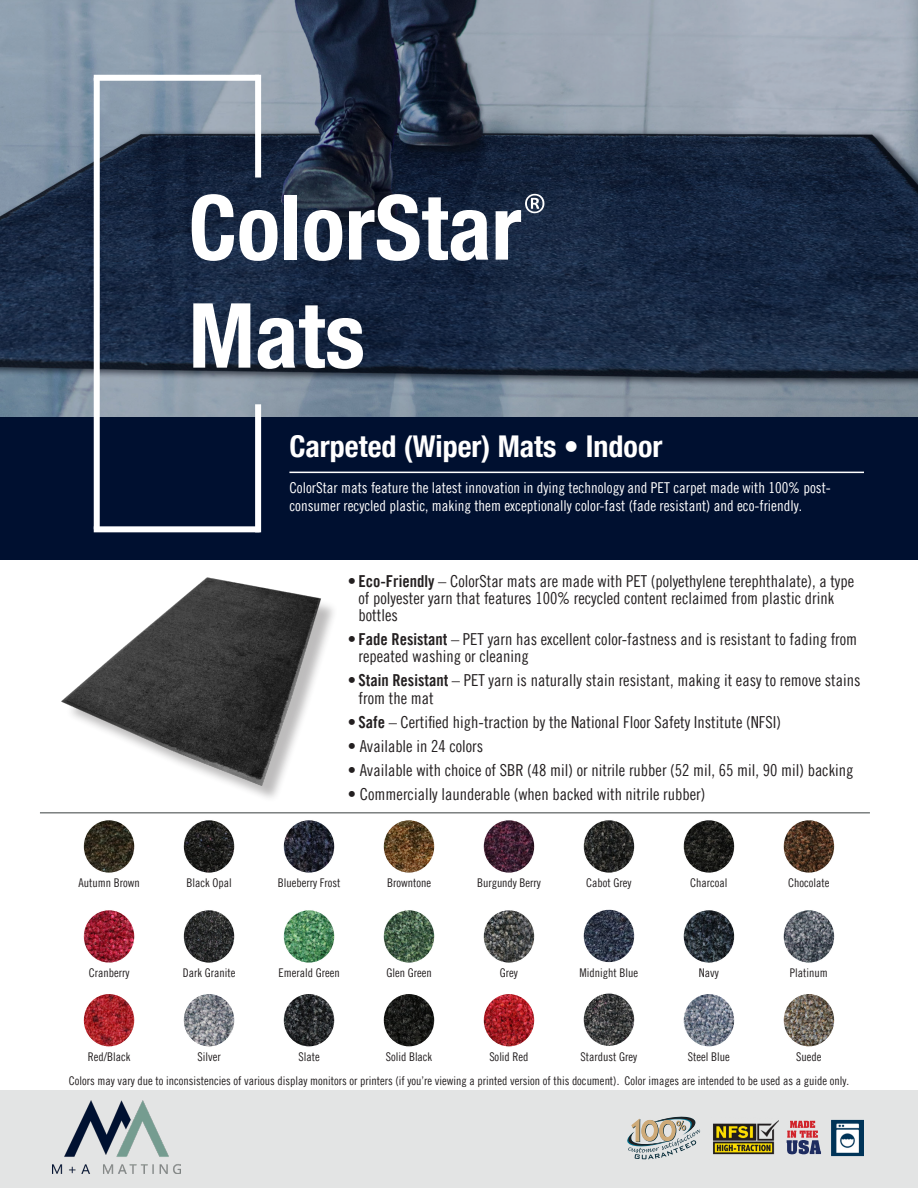
<style>
.page{position:relative;width:918px;height:1188px;background:#fff}
.page>*{position:absolute;margin:0;border:0;box-sizing:border-box;transform-origin:0 0}
.t1{font:700 condensed 90px "Helvetica Neue LT Pro";color:#fff}
.t2{font:700 condensed 30px "Helvetica Neue LT Pro";color:#fff}
.Bullet_Point_Body{font:16.5px/17.2px "Trade Gothic LT Pro Cn 18";color:#231f20}
.t3{font:15px/18px "Trade Gothic LT Pro Cn 18";color:#fff}
.t4{font:12px "Trade Gothic LT Pro Cn 18";color:#231f20}
.s1{font-family:"Trade Gothic LT Pro Bd Cn 20"}
</style>
<div class="page">
<div style="left:0;top:418px;width:918px;height:142px;background:#001030"></div>
<svg style="left:0;top:0;width:918px;height:418px;background:#465469"></svg>
<div style="left:255px;top:404px;width:6px;height:128px;background:#fff"></div>
<div style="left:94px;top:526px;width:166px;height:6px;background:#fff"></div>
<div style="left:94px;top:78px;width:6px;height:451px;background:#fff"></div>
<div style="left:255px;top:75px;width:6px;height:103px;background:#fff"></div>
<div style="left:94px;top:75px;width:165px;height:6px;background:#fff"></div>
<hr style="left:289px;top:472px;width:575px;height:1px;background:#fff">
<img style="left:61px;top:577px;width:273px;height:211px">
<hr style="left:40px;top:812px;width:830px;height:2px;background:#7b8080">
<div style="left:0;top:1091px;width:918px;height:97px;background:#e3e4e4"></div>
<img style="left:53px;top:1100px;width:127px;height:74px">
<img style="left:185px;top:912px;width:48px;height:49px">
<div style="left:182px;top:909px;width:54px;height:55px;border:2px solid #fff;border-radius:50%"></div>
<img style="left:85px;top:912px;width:48px;height:49px">
<div style="left:82px;top:909px;width:54px;height:55px;border:2px solid #fff;border-radius:50%"></div>
<img style="left:685px;top:996px;width:48px;height:49px">
<div style="left:682px;top:993px;width:54px;height:55px;border:2px solid #fff;border-radius:50%"></div>
<img style="left:585px;top:822px;width:48px;height:49px">
<div style="left:582px;top:819px;width:54px;height:55px;border:2px solid #fff;border-radius:50%"></div>
<img style="left:485px;top:822px;width:48px;height:49px">
<div style="left:482px;top:819px;width:54px;height:55px;border:2px solid #fff;border-radius:50%"></div>
<img style="left:385px;top:822px;width:48px;height:49px">
<div style="left:382px;top:819px;width:54px;height:55px;border:2px solid #fff;border-radius:50%"></div>
<img style="left:285px;top:822px;width:48px;height:49px">
<div style="left:282px;top:819px;width:54px;height:55px;border:2px solid #fff;border-radius:50%"></div>
<img style="left:185px;top:822px;width:48px;height:49px">
<div style="left:182px;top:819px;width:54px;height:55px;border:2px solid #fff;border-radius:50%"></div>
<img style="left:85px;top:822px;width:48px;height:49px">
<div style="left:82px;top:819px;width:54px;height:55px;border:2px solid #fff;border-radius:50%"></div>
<img style="left:785px;top:912px;width:48px;height:49px">
<div style="left:782px;top:909px;width:54px;height:55px;border:2px solid #fff;border-radius:50%"></div>
<img style="left:685px;top:912px;width:48px;height:49px">
<div style="left:682px;top:909px;width:54px;height:55px;border:2px solid #fff;border-radius:50%"></div>
<img style="left:585px;top:911px;width:48px;height:50px">
<div style="left:582px;top:908px;width:54px;height:56px;border:2px solid #fff;border-radius:50%"></div>
<img style="left:485px;top:912px;width:48px;height:49px">
<div style="left:482px;top:909px;width:54px;height:55px;border:2px solid #fff;border-radius:50%"></div>
<img style="left:385px;top:912px;width:48px;height:49px">
<div style="left:382px;top:909px;width:54px;height:55px;border:2px solid #fff;border-radius:50%"></div>
<img style="left:285px;top:912px;width:48px;height:49px">
<div style="left:282px;top:909px;width:54px;height:55px;border:2px solid #fff;border-radius:50%"></div>
<img style="left:785px;top:822px;width:48px;height:49px">
<div style="left:782px;top:819px;width:54px;height:55px;border:2px solid #fff;border-radius:50%"></div>
<img style="left:685px;top:822px;width:48px;height:49px">
<div style="left:682px;top:819px;width:54px;height:55px;border:2px solid #fff;border-radius:50%"></div>
<img style="left:185px;top:996px;width:48px;height:49px">
<div style="left:182px;top:993px;width:54px;height:55px;border:2px solid #fff;border-radius:50%"></div>
<img style="left:85px;top:996px;width:48px;height:49px">
<div style="left:82px;top:993px;width:54px;height:55px;border:2px solid #fff;border-radius:50%"></div>
<img style="left:785px;top:996px;width:48px;height:49px">
<div style="left:782px;top:993px;width:54px;height:55px;border:2px solid #fff;border-radius:50%"></div>
<img style="left:585px;top:995px;width:48px;height:49px">
<div style="left:582px;top:992px;width:54px;height:55px;border:2px solid #fff;border-radius:50%"></div>
<img style="left:485px;top:996px;width:48px;height:49px">
<div style="left:482px;top:993px;width:54px;height:55px;border:2px solid #fff;border-radius:50%"></div>
<img style="left:385px;top:996px;width:48px;height:49px">
<div style="left:382px;top:993px;width:54px;height:55px;border:2px solid #fff;border-radius:50%"></div>
<img style="left:285px;top:996px;width:48px;height:49px">
<div style="left:282px;top:993px;width:54px;height:55px;border:2px solid #fff;border-radius:50%"></div>
<div style="left:831px;top:1120px;width:33px;height:36px;background:#003458;border:1px solid #003458"></div>
<img style="left:836px;top:1123px;width:23px;height:30px">
<svg style="left:627px;top:1116px;width:73px;height:43px"></svg>
<img style="left:713px;top:1120px;width:65px;height:35px">
<svg style="left:787px;top:1121px;width:34px;height:33px"></svg>
<p class="t1" style="left:189px;top:174px;width:361px">ColorStar<sup>®</sup></p>
<p class="t1" style="left:189px;top:282px;width:178px">Mats</p>
<p class="t2" style="left:289px;top:428px;width:374px">Carpeted (Wiper) Mats • Indoor</p>
<p class="t3" style="left:289px;top:479px;width:543px">ColorStar mats feature the latest innovation in dying technology and PET carpet made with 100% post&shy;consumer recycled plastic, making them exceptionally color-fast (fade resistant) and eco-friendly.</p>
<p class="Bullet_Point_Body" style="left:358px;top:572px;width:497px;text-indent:-11px">• <span class="s1">Eco-Friendly</span> – ColorStar mats are made with PET (polyethylene terephthalate), a type of polyester yarn that features 100% recycled content reclaimed from plastic drink bottles</p>
<p class="Bullet_Point_Body" style="left:358px;top:630px;width:500px;text-indent:-10px">• <span class="s1">Fade Resistant</span> – PET yarn has excellent color-fastness and is resistant to fading from repeated washing or cleaning</p>
<p class="Bullet_Point_Body" style="left:358px;top:672px;width:504px;text-indent:-10px">• <span class="s1">Stain Resistant</span> – PET yarn is naturally stain resistant, making it easy to remove stains from the mat</p>
<p class="Bullet_Point_Body" style="left:348px;top:713px;width:434px">• <span class="s1">Safe</span> – Certified high-traction by the National Floor Safety Institute (NFSI)</p>
<p class="Bullet_Point_Body" style="left:348px;top:737px;width:137px">• Available in 24 colors</p>
<p class="Bullet_Point_Body" style="left:348px;top:761px;width:507px">• Available with choice of SBR (48 mil) or nitrile rubber (52 mil, 65 mil, 90 mil) backing</p>
<p class="Bullet_Point_Body" style="left:348px;top:785px;width:359px">• Commercially launderable (when backed with nitrile rubber)</p>
<p class="t4" style="left:78px;top:876px;width:63px">Autumn Brown</p>
<p class="t4" style="left:186px;top:876px;width:47px">Black Opal</p>
<p class="t4" style="left:278px;top:876px;width:64px">Blueberry Frost</p>
<p class="t4" style="left:387px;top:876px;width:46px">Browntone</p>
<p class="t4" style="left:477px;top:876px;width:65px">Burgundy Berry</p>
<p class="t4" style="left:586px;top:875px;width:47px">Cabot Grey</p>
<p class="t4" style="left:690px;top:876px;width:39px">Charcoal</p>
<p class="t4" style="left:788px;top:876px;width:43px">Chocolate</p>
<p class="t4" style="left:89px;top:966px;width:42px">Cranberry</p>
<p class="t4" style="left:183px;top:966px;width:54px">Dark Granite</p>
<p class="t4" style="left:278px;top:966px;width:63px">Emerald Green</p>
<p class="t4" style="left:386px;top:966px;width:47px">Glen Green</p>
<p class="t4" style="left:500px;top:966px;width:19px">Grey</p>
<p class="t4" style="left:580px;top:965px;width:60px">Midnight Blue</p>
<p class="t4" style="left:699px;top:966px;width:21px">Navy</p>
<p class="t4" style="left:790px;top:966px;width:39px">Platinum</p>
<p class="t4" style="left:88px;top:1050px;width:44px">Red/Black</p>
<p class="t4" style="left:197px;top:1050px;width:25px">Silver</p>
<p class="t4" style="left:298px;top:1050px;width:23px">Slate</p>
<p class="t4" style="left:386px;top:1050px;width:48px">Solid Black</p>
<p class="t4" style="left:489px;top:1050px;width:41px">Solid Red</p>
<p class="t4" style="left:581px;top:1049px;width:58px">Stardust Grey</p>
<p class="t4" style="left:796px;top:1050px;width:27px">Suede</p>
<p class="t4" style="left:688px;top:1050px;width:43px">Steel Blue</p>
<p class="t4" style="left:69px;top:1074px;width:782px">Colors may vary due to inconsistencies of various display monitors or printers (if you’re viewing a printed version of this document). Color images are intended to be used as a guide only.</p>
</div>
